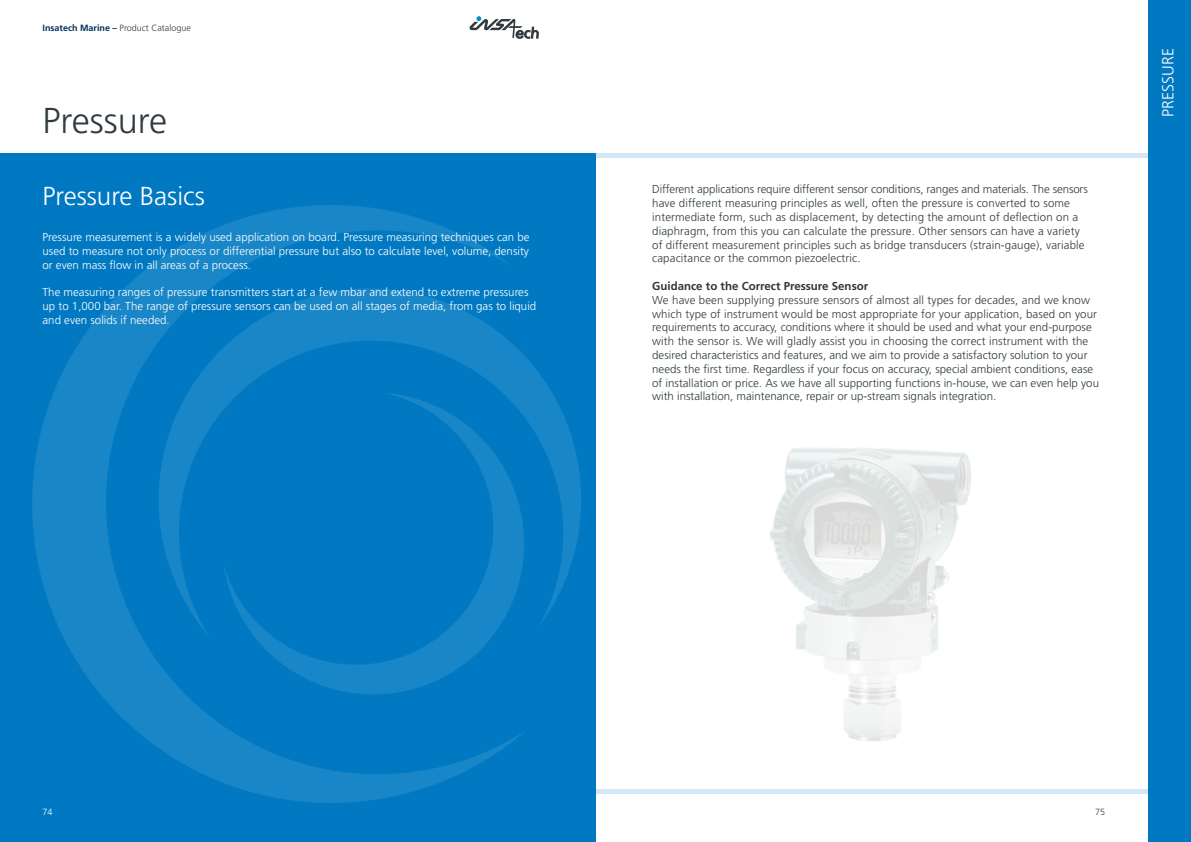
<style>
.page{position:relative;width:1191px;height:842px;background:#fff}
.page>*{position:absolute;margin:0;border:0;box-sizing:border-box;transform-origin:0 0}
.t1{font:300 36px "Frutiger";color:#313b3f}
.t2{font:300 26px "Frutiger";color:#fff}
.t3{font:300 16px "Frutiger";color:#fff}
.t4{font:300 11.5px/13.8px "Frutiger";letter-spacing:.01em;color:#313b3f}
.t5{font:300 11.5px/13.8px "Frutiger";color:#fff;text-align:justify}
.t6{font:700 11.5px "Frutiger";color:#373636}
.t7{font:300 9px "Frutiger";color:#313b3f}
.t8{font:300 9px "Frutiger";color:#fff}
.s1{font-weight:700;color:#00305b}
</style>
<div class="page">
<img style="left:770px;top:448px;width:201px;height:294px">
<div style="left:1px;top:789px;width:1189px;height:5px;background:#d3e8f6"></div>
<hr style="left:1px;top:153px;width:1189px;height:4px;background:#d3e8f6">
<div style="left:0;top:153px;width:595px;height:689px;background:#0079c2"></div>
<div style="left:1148px;top:0;width:43px;height:842px;background:#0079c2"></div>
<svg style="left:32px;top:205px;width:493px;height:598px"></svg>
<svg style="left:157px;top:286px;width:424px;height:352px"></svg>
<svg style="left:224px;top:393px;width:307px;height:305px"></svg>
<svg style="left:469px;top:16px;width:69px;height:23px"></svg>
<p class="t7" style="left:43px;top:23px;width:150px"><span class="s1">Insatech Marine –</span> Product Catalogue</p>
<h1 class="t1" style="left:43px;top:100px;width:126px">Pressure</h1>
<h2 class="t2" style="left:43px;top:181px;width:164px">Pressure Basics</h2>
<p class="t5" style="left:43px;top:230px;width:488px">Pressure measurement is a widely used application on board. Pressure measuring techniques can be used to measure not only process or differential pressure but also to calculate level, volume, density or even mass flow in all areas of a process.</p>
<p class="t5" style="left:43px;top:285px;width:495px;text-align:left">The measuring ranges of pressure transmitters start at a few mbar and extend to extreme pressures up to 1,000 bar. The range of pressure sensors can be used on all stages of media, from gas to liquid and even solids if needed.</p>
<p class="t4" style="left:652px;top:182px;width:437px">Different applications require different sensor conditions, ranges and materials. The sensors have different measuring principles as well, often the pressure is converted to some intermediate form, such as displacement, by detecting the amount of deflection on a diaphragm, from this you can calculate the pressure. Other sensors can have a variety of different measurement principles such as bridge transducers (strain-gauge), variable capacitance or the common piezoelectric.</p>
<p class="t6" style="left:652px;top:279px;width:217px">Guidance to the Correct Pressure Sensor</p>
<p class="t4" style="left:652px;top:293px;width:448px">We have been supplying pressure sensors of almost all types for decades, and we know which type of instrument would be most appropriate for your application, based on your requirements to accuracy, conditions where it should be used and what your end-purpose with the sensor is. We will gladly assist you in choosing the correct instrument with the desired characteristics and features, and we aim to provide a satisfactory solution to your needs the first time. Regardless if your focus on accuracy, special ambient conditions, ease of installation or price. As we have all supporting functions in-house, we can even help you with installation, maintenance, repair or up-stream signals integration.</p>
<h3 class="t3" style="left:1159px;top:117px;width:70px;rotate:-90deg">PRESSURE</h3>
<p class="t8" style="left:43px;top:807px;width:12px">74</p>
<p class="t7" style="left:1095px;top:807px;width:12px">75</p>
</div>
